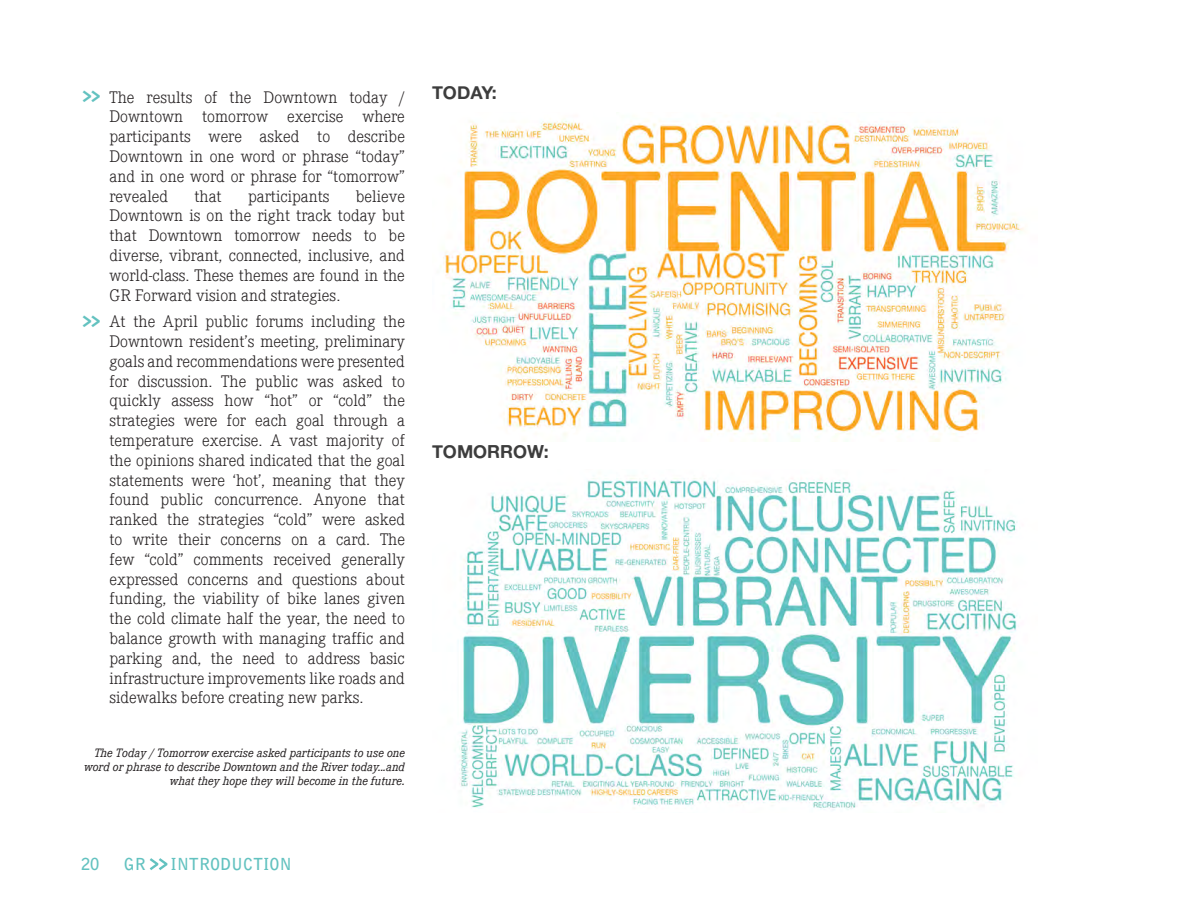
<style>
.page{position:relative;width:1188px;height:918px;background:#fff}
.page>*{position:absolute;margin:0;border:0;box-sizing:border-box;transform-origin:0 0}
.gr_bODY{font:18px "Alte Haas Grotesk Bold";color:#3d3d3d}
.BULLET{font:300 16.5px/19.8px "Corporate EBQ";color:#231f20;text-align:justify}
.t1{font:700 16.5px "Bell Gothic Std";color:#63c2c0}
.gr_bODY-2{font:italic 12px/14.4px "Corporate EBQ";color:#231f20;text-align:right}
.s1{font-family:"Archer";font-weight:700;font-size:27px;color:#63c2c0}
</style>
<div class="page">
<svg style="left:150px;top:858px;width:17px;height:12px"></svg>
<img style="left:440px;top:120px;width:584px;height:322px">
<img style="left:458px;top:478px;width:560px;height:332px">
<p class="BULLET" style="left:110px;top:87px;width:297px;text-indent:-28px"><span class="s1">&gt;&gt;</span> The results of the Downtown today / Downtown tomorrow exercise where participants were asked to describe Downtown in one word or phrase “today” and in one word or phrase for “tomorrow” revealed</p>
<p class="BULLET" style="left:110px;top:186px;width:297px;text-indent:246px">believe Downtown is on the right track today but that Downtown tomorrow needs to be diverse, vibrant, connected, inclusive, and world-class. These themes are found in the GR Forward vision and strategies.</p>
<p class="BULLET" style="left:110px;top:312px;width:297px;text-indent:-28px"><span class="s1">&gt;&gt;</span> At the April public forums including the Downtown resident’s meeting, preliminary goals and recommendations were presented for discussion. The public was asked to quickly assess how “hot” or “cold” the strategies were for each goal through a temperature exercise. A vast majority of the opinions shared indicated that the goal statements were ‘hot’, meaning that they found public concurrence. Anyone that ranked the strategies “cold” were asked to write their concerns on a card. The few “cold” comments received generally expressed concerns and questions about funding, the viability of bike lanes given the cold climate half the year, the need to balance growth with managing traffic and parking and, the need to address basic infrastructure improvements like roads and sidewalks before creating new parks.</p>
<p class="BULLET" style="left:194px;top:186px;width:29px">that</p>
<p class="BULLET" style="left:248px;top:186px;width:83px">participants</p>
<p class="gr_bODY-2" style="left:84px;top:745px;width:322px">The Today / Tomorrow exercise asked participants to use one word or phrase to describe Downtown and the River today...and what they hope they will become in the future.</p>
<p class="gr_bODY" style="left:432px;top:81px;width:66px">TODAY:</p>
<p class="gr_bODY" style="left:432px;top:440px;width:118px">TOMORROW:</p>
<p class="t1" style="left:81px;top:854px;width:20px">20</p>
<p class="t1" style="left:124px;top:854px;width:24px">GR</p>
<p class="t1" style="left:171px;top:854px;width:122px">INTRODUCTION</p>
</div>
